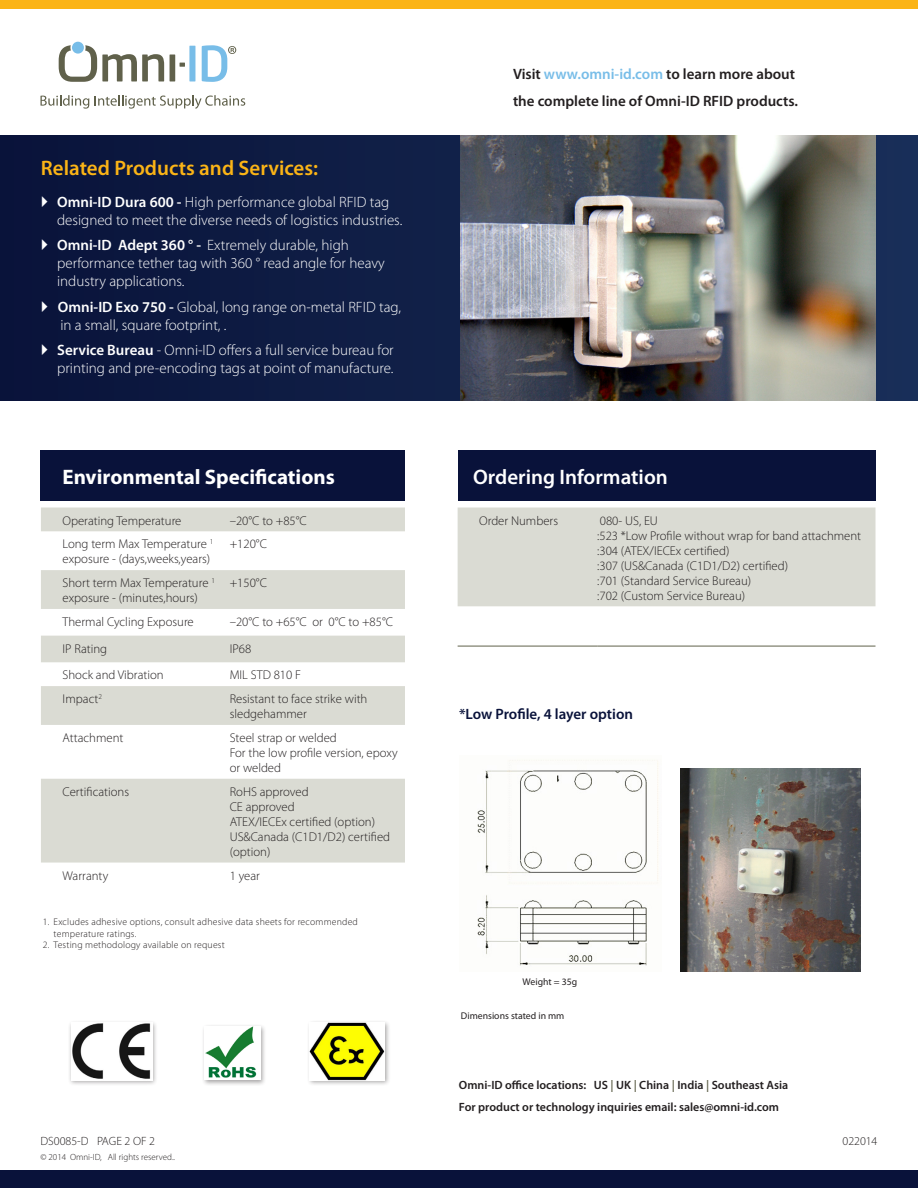
<style>
.page{position:relative;width:918px;height:1188px;background:#fff}
.page>*{position:absolute;margin:0;border:0;box-sizing:border-box;transform-origin:0 0}
.Table_Body{font:700 21px "Myriad Pro";color:#fff}
._01_Heading{font:600 21px "Myriad Pro";color:#fbb416}
.Table_Column_Head{font:600 21px "Myriad Pro";color:#fff}
._03_Bullet{font:300 15px/18px "Myriad Pro";color:#fff}
.t1{font:600 15px/27px "Myriad Pro";color:#231f20}
._01_Heading-2{font:600 15px "Myriad Pro";color:#09123a}
.Table_Body-2{font:300 12.75px/15px "Myriad Pro";color:#231f20}
._03_Body{font:600 12px "Myriad Pro";color:#231f20}
._01_Heading-3{font:600 12px "Myriad Pro";color:#231f20}
.DocumentRev_Number{font:300 12px "Myriad Pro";color:#231f20}
.t2{font:300 9.75px/11.2px "Myriad Pro";letter-spacing:.02em;color:#231f20}
.Table_Column_Head-2{font:9.75px "Myriad Pro";color:#231f20}
.DocumentRev_Number-2{font:300 9px "Myriad Pro";color:#231f20}
.s1{font-weight:600}
.s2{color:#78bde8}
.s3{color:#60614b}
</style>
<div class="page">
<div style="left:0;top:1170px;width:918px;height:18px;background:#09123a"></div>
<svg style="left:59px;top:45px;width:105px;height:37px"></svg>
<div style="left:170px;top:55px;width:5px;height:26px;background:#60614b"></div>
<svg style="left:180px;top:63px;width:5px;height:4px"></svg>
<div style="left:189px;top:46px;width:6px;height:35px;background:#78bde8"></div>
<div style="left:72px;top:42px;width:12px;height:12px;background:#78bde8;border-radius:50%"></div>
<svg style="left:202px;top:45px;width:34px;height:37px"></svg>
<svg style="left:41px;top:95px;width:48px;height:14px"></svg>
<svg style="left:95px;top:95px;width:150px;height:14px"></svg>
<div style="left:0;top:0;width:918px;height:9px;background:#fbb416"></div>
<div style="left:68px;top:1020px;width:91px;height:66px;background:#231f20;opacity:.4"></div>
<img style="left:71px;top:1023px;width:82px;height:57px">
<div style="left:458px;top:450px;width:418px;height:51px;background:#09123a"></div>
<div style="left:458px;top:508px;width:418px;height:98px;background:#dadbd3"></div>
<hr style="left:458px;top:646px;width:139px;height:1px;background:#60614b">
<hr style="left:597px;top:646px;width:279px;height:1px;background:#60614b">
<div style="left:41px;top:450px;width:364px;height:51px;background:#09123a"></div>
<svg style="left:41px;top:508px;width:364px;height:355px;fill:#dadbd3"></svg>
<svg style="left:0;top:135px;width:918px;height:266px;background:#0e1b43"></svg>
<img style="left:460px;top:135px;width:416px;height:266px">
<div style="left:201px;top:1023px;width:65px;height:63px;background:#231f20;opacity:.4"></div>
<img style="left:204px;top:1026px;width:56px;height:54px">
<div style="left:307px;top:1020px;width:83px;height:67px;background:#231f20;opacity:.4"></div>
<img style="left:310px;top:1023px;width:74px;height:58px">
<img style="left:477px;top:760px;width:181px;height:206px">
<img style="left:680px;top:768px;width:181px;height:204px">
<svg style="left:42px;top:196px;width:22px;height:12px"></svg>
<svg style="left:42px;top:239px;width:22px;height:12px"></svg>
<svg style="left:42px;top:301px;width:6px;height:11px"></svg>
<svg style="left:42px;top:344px;width:22px;height:12px"></svg>
<p class="_01_Heading" style="left:41px;top:155px;width:279px">Related Products and Services:</p>
<p class="_03_Bullet" style="left:57px;top:193px;width:347px"><span class="s1">Omni-ID Dura 600 -</span> High performance global RFID tag designed to meet the diverse needs of logistics industries.</p>
<p class="_03_Bullet" style="left:57px;top:236px;width:329px"><span class="s1">Omni-ID Adept 360 ° -</span> Extremely durable, high performance tether tag with 360 ° read angle for heavy industry applications.</p>
<p class="_03_Bullet" style="left:58px;top:298px;width:345px"><span class="s1">Omni-ID Exo 750 -</span> Global, long range on-metal RFID tag, in a small, square footprint, .</p>
<p class="_03_Bullet" style="left:57px;top:341px;width:338px"><span class="s1">Service Bureau</span> - Omni-ID offers a full service bureau for printing and pre-encoding tags at point of manufacture.</p>
<p class="Table_Body" style="left:63px;top:465px;width:274px">Environmental Specifications</p>
<p class="Table_Body-2" style="left:63px;top:513px;width:120px">Operating Temperature</p>
<p class="Table_Body-2" style="left:230px;top:513px;width:79px">–20°C to +85°C</p>
<p class="Table_Body-2" style="left:63px;top:537px;width:152px">Long term Max Temperature <sup>1 </sup>exposure - (days,weeks,years)</p>
<p class="Table_Body-2" style="left:230px;top:537px;width:39px">+120°C</p>
<p class="Table_Body-2" style="left:63px;top:575px;width:154px">Short term Max Temperature <sup>1 </sup>exposure - (minutes,hours)</p>
<p class="Table_Body-2" style="left:230px;top:575px;width:39px">+150°C</p>
<p class="Table_Body-2" style="left:63px;top:614px;width:133px">Thermal Cycling Exposure</p>
<p class="Table_Body-2" style="left:230px;top:614px;width:165px">–20°C to +65°C or 0°C to +85°C</p>
<p class="Table_Body-2" style="left:63px;top:641px;width:46px">IP Rating</p>
<p class="Table_Body-2" style="left:230px;top:641px;width:23px">IP68</p>
<p class="Table_Body-2" style="left:63px;top:667px;width:103px">Shock and Vibration</p>
<p class="Table_Body-2" style="left:230px;top:667px;width:73px">MIL STD 810 F</p>
<p class="Table_Body-2" style="left:63px;top:691px;width:41px">Impact<sup>2</sup></p>
<p class="Table_Body-2" style="left:230px;top:691px;width:139px">Resistant to face strike with sledgehammer</p>
<p class="Table_Body-2" style="left:63px;top:730px;width:62px">Attachment</p>
<p class="Table_Body-2" style="left:230px;top:730px;width:109px">Steel strap or welded</p>
<p class="Table_Body-2" style="left:230px;top:745px;width:170px">For the low profile version, epoxy or welded</p>
<p class="Table_Body-2" style="left:63px;top:784px;width:68px">Certifications</p>
<p class="Table_Body-2" style="left:230px;top:784px;width:81px">RoHS approved</p>
<p class="Table_Body-2" style="left:230px;top:799px;width:67px">CE approved</p>
<p class="Table_Body-2" style="left:230px;top:814px;width:147px">ATEX/IECEx certified (option)</p>
<p class="Table_Body-2" style="left:230px;top:829px;width:162px">US&amp;Canada (C1D1/D2) certified (option)</p>
<p class="Table_Body-2" style="left:63px;top:868px;width:47px">Warranty</p>
<p class="Table_Body-2" style="left:230px;top:868px;width:32px">1 year</p>
<p class="t2" style="left:54px;top:916px;width:306px;text-indent:-11px">1. Excludes adhesive options, consult adhesive data sheets for recommended temperature ratings.</p>
<p class="t2" style="left:43px;top:939px;width:183px">2. Testing methodology available on request</p>
<p class="DocumentRev_Number" style="left:40px;top:1134px;width:116px">DS0085-D PAGE 2 OF 2</p>
<p class="DocumentRev_Number-2" style="left:40px;top:1152px;width:136px">© 2014 Omni-ID, All rights reserved..</p>
<p class="t1" style="left:513px;top:60px;width:287px">Visit <span class="s2">www.omni-id.com</span> to learn more about the complete line of Omni-ID RFID products.</p>
<p class="Table_Column_Head" style="left:473px;top:463px;width:196px">Ordering Information</p>
<p class="Table_Body-2" style="left:479px;top:513px;width:80px">Order Numbers</p>
<p class="Table_Body-2" style="left:600px;top:513px;width:60px">080- US, EU</p>
<p class="Table_Body-2" style="left:597px;top:528px;width:266px">:523 *Low Profile without wrap for band attachment :304 (ATEX/IECEx certified)</p>
<p class="Table_Body-2" style="left:597px;top:558px;width:192px">:307 (US&amp;Canada (C1D1/D2) certified)</p>
<p class="Table_Body-2" style="left:597px;top:573px;width:155px">:701 (Standard Service Bureau)</p>
<p class="Table_Body-2" style="left:597px;top:588px;width:149px">:702 (Custom Service Bureau)</p>
<p class="_01_Heading-2" style="left:459px;top:705px;width:176px">*Low Profile, 4 layer option</p>
<p class="Table_Column_Head-2" style="left:523px;top:976px;width:56px">Weight = 35g</p>
<p class="Table_Column_Head-2" style="left:461px;top:1010px;width:105px">Dimensions stated in mm</p>
<p class="_03_Body" style="left:459px;top:1077px;width:331px">Omni-ID office locations: US <span class="s3">|</span> UK <span class="s3">|</span> China <span class="s3">|</span> India <span class="s3">|</span> Southeast Asia</p>
<p class="_01_Heading-3" style="left:459px;top:1099px;width:322px">For product or technology inquiries email: sales@omni-id.com</p>
<p class="DocumentRev_Number" style="left:843px;top:1134px;width:36px">022014</p>
</div>
